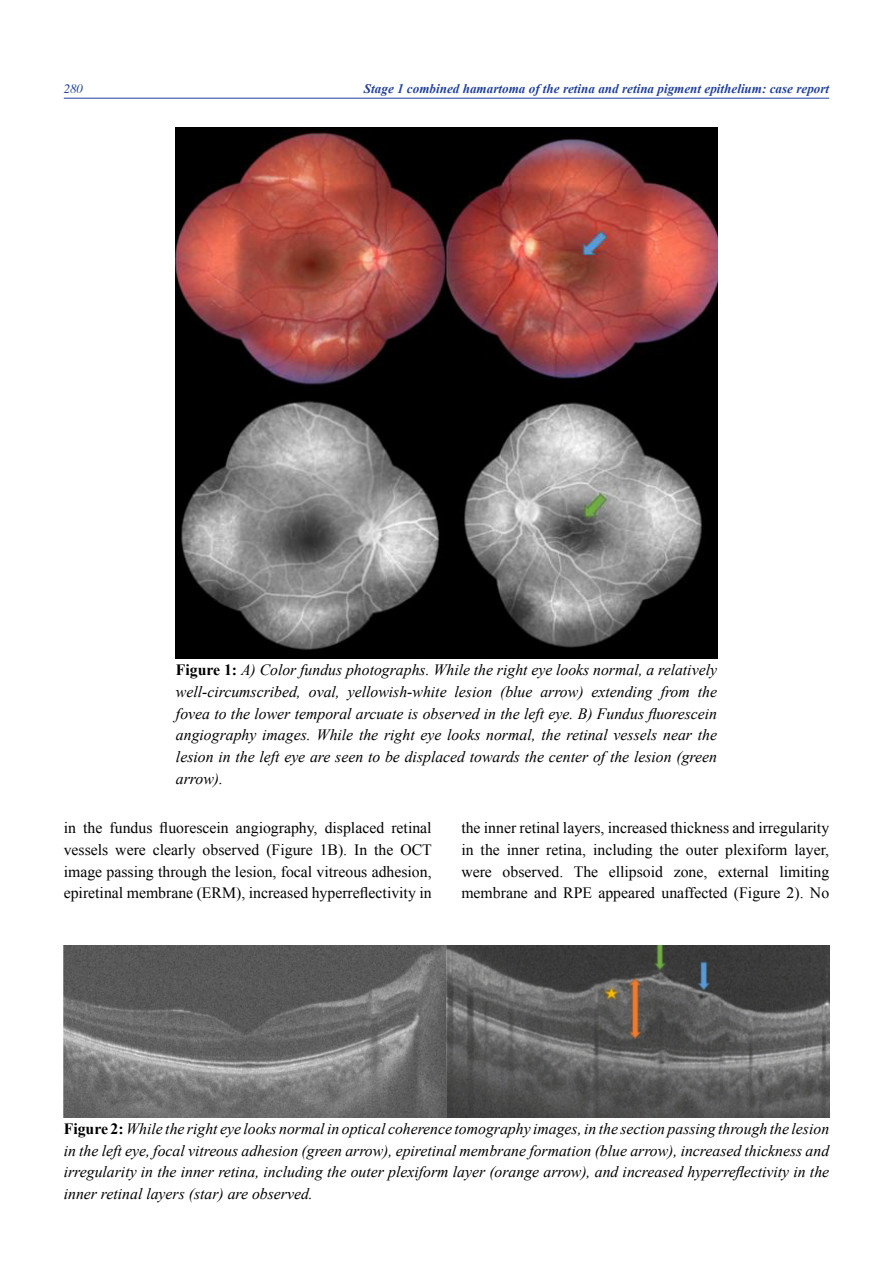
<style>
.page{position:relative;width:893px;height:1263px;background:#fff}
.page>*{position:absolute;margin:0;border:0;box-sizing:border-box;transform-origin:0 0}
.t1{font:italic 15.75px/21.8px "Times New Roman";color:#000;text-align:justify}
.t2{font:15.75px/21.8px "Times New Roman";color:#000;text-align:justify}
.t3{font:italic 700 13.2px "Times New Roman";color:#21409a}
.t4{font:italic 12.75px "Times";color:#21409a}
.s1{font-weight:700;font-style:normal}
</style>
<div class="page">
<img style="left:176px;top:128px;width:541px;height:530px">
<img style="left:64px;top:946px;width:765px;height:171px">
<hr style="left:64px;top:98px;width:765px;height:1px;background:#21409a">
<p class="t4" style="left:64px;top:78px;width:21px">280</p>
<p class="t3" style="left:364px;top:79px;width:467px">Stage 1 combined hamartoma of the retina and retina pigment epithelium: case report</p>
<p class="t1" style="left:176px;top:659px;width:543px"><span class="s1">Figure 1:</span> A) Color fundus photographs. While the right eye looks normal, a relatively well-circumscribed, oval, yellowish-white lesion (blue arrow) extending from the fovea to the lower temporal arcuate is observed in the left eye. B) Fundus fluorescein angiography images. While the right eye looks normal, the retinal vessels near the lesion in the left eye are seen to be displaced towards the center of the lesion (green arrow).</p>
<p class="t2" style="left:64px;top:817px;width:370px">in the fundus fluorescein angiography, displaced retinal vessels were clearly observed (Figure 1B). In the OCT image passing through the lesion, focal vitreous adhesion, epiretinal membrane (ERM), increased hyperreflectivity in</p>
<p class="t2" style="left:461px;top:817px;width:369px">the inner retinal layers, increased thickness and irregularity in the inner retina, including the outer plexiform layer, were observed. The ellipsoid zone, external limiting membrane and RPE appeared unaffected (Figure 2). No</p>
<p class="t1" style="left:64px;top:1117px;width:767px"><span class="s1">Figure 2:</span> While the right eye looks normal in optical coherence tomography images, in the section passing through the lesion in the left eye, focal vitreous adhesion (green arrow), epiretinal membrane formation (blue arrow), increased thickness and irregularity in the inner retina, including the outer plexiform layer (orange arrow), and increased hyperreflectivity in the inner retinal layers (star) are observed.</p>
</div>
